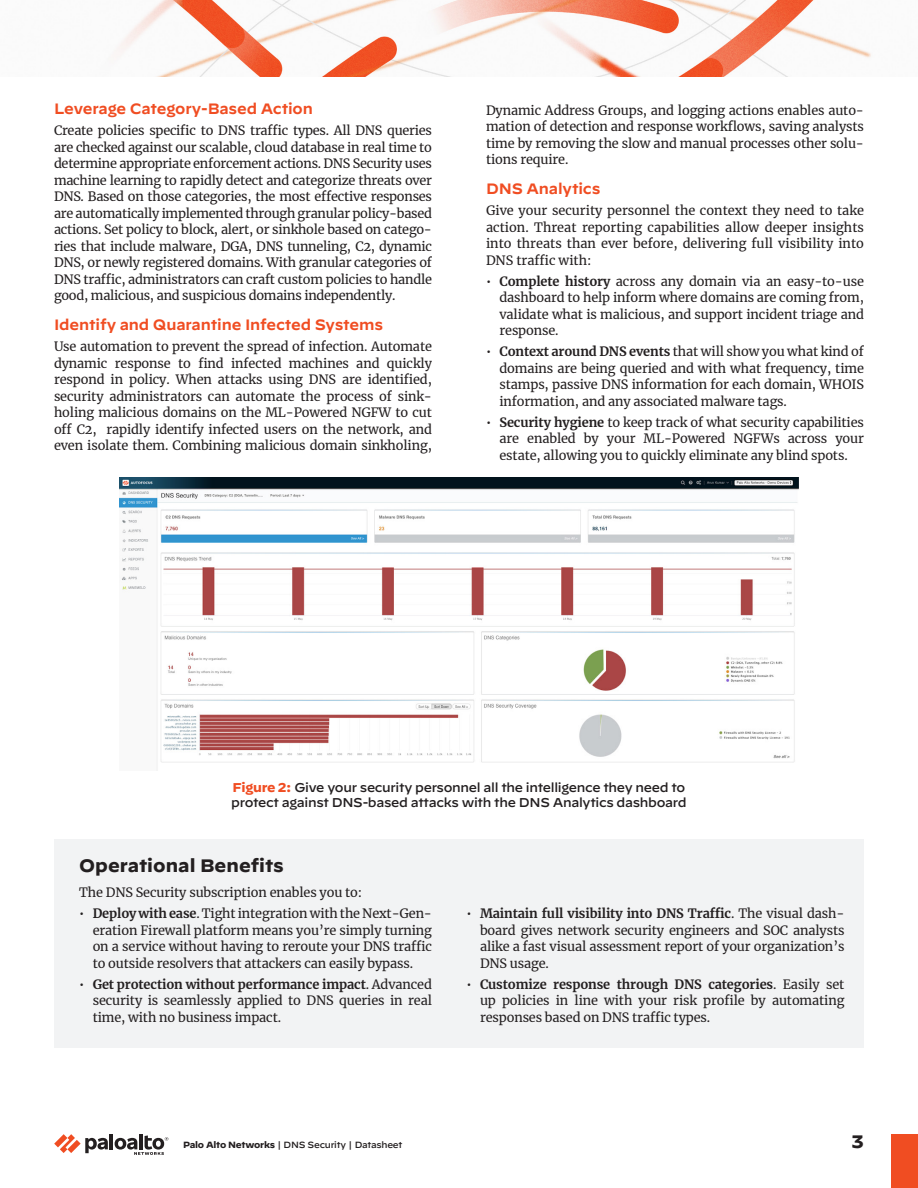
<style>
.page{position:relative;width:918px;height:1188px;background:#fff}
.page>*{position:absolute;margin:0;border:0;box-sizing:border-box;transform-origin:0 0}
.title-page-sidebar-h{font:700 18px "Decimal";color:#231f20}
.t1{font:600 15px "Decimal";letter-spacing:-.01em;color:#f04d22}
.body-text{font:12.75px/16.5px "Merriweather";letter-spacing:-.01em;color:#231f20;text-align:justify}
.bullet-list{font:12.75px/16.5px "Merriweather";letter-spacing:-.01em;color:#231f20;text-align:justify}
.figure-title{font:500 12.75px/15.3px "Decimal";letter-spacing:-.025em;color:#231f20}
.t2{font:500 9px "Decimal";letter-spacing:-.025em;color:#231f20}
.s1{font-weight:700}
.s2{font-weight:700;color:#f04d22}
</style>
<div class="page">
<img style="left:115px;top:0;width:756px;height:76px">
<hr style="left:110px;top:1134px;width:3px;height:15px;background:#231f20">
<svg style="left:54px;top:1134px;width:54px;height:19px"></svg>
<hr style="left:139px;top:1134px;width:4px;height:15px;background:#231f20">
<svg style="left:115px;top:1135px;width:53px;height:20px"></svg>
<div style="left:891px;top:1134px;width:27px;height:54px;background:#f04d22"></div>
<img style="left:120px;top:477px;width:678px;height:286px">
<div style="left:54px;top:840px;width:810px;height:208px;background:#f2f3f4"></div>
<p class="t1" style="left:54px;top:95px;width:260px">Leverage Category-Based Action</p>
<p class="body-text" style="left:54px;top:122px;width:380px">Create policies specific to DNS traffic types. All DNS queries are checked against our scalable, cloud database in real time to determine appropriate enforcement actions. DNS Security uses machine learning to rapidly detect and categorize threats over DNS. Based on those categories, the most effective responses are automatically implemented through granular policy-based actions. Set policy to block, alert, or sinkhole based on catego&shy;ries that include malware, DGA, DNS tunneling, C2, dynamic DNS, or newly registered domains. With granular categories of DNS traffic, administrators can craft custom policies to handle good, malicious, and suspicious domains independently.</p>
<p class="t1" style="left:54px;top:311px;width:331px">Identify and Quarantine Infected Systems</p>
<p class="body-text" style="left:54px;top:338px;width:380px">Use automation to prevent the spread of infection. Automate dynamic response to find infected machines and quickly respond in policy. When attacks using DNS are identified, security administrators can automate the process of sink&shy;holing malicious domains on the ML-Powered NGFW to cut off C2, rapidly identify infected users on the network, and even isolate them. Combining malicious domain sinkholing,</p>
<p class="body-text" style="left:486px;top:102px;width:380px">Dynamic Address Groups, and logging actions enables auto&shy;mation of detection and response workflows, saving analysts time by removing the slow and manual processes other solu&shy;tions require.</p>
<p class="t1" style="left:486px;top:175px;width:116px">DNS Analytics</p>
<p class="body-text" style="left:486px;top:202px;width:380px">Give your security personnel the context they need to take action. Threat reporting capabilities allow deeper insights into threats than ever before, delivering full visibility into DNS traffic with:</p>
<p class="bullet-list" style="left:500px;top:273px;width:366px;text-indent:-14px">• <span class="s1">Complete history</span> across any domain via an easy-to-use dashboard to help inform where domains are coming from, validate what is malicious, and support incident triage and response.</p>
<p class="bullet-list" style="left:500px;top:343px;width:366px;text-indent:-14px">• <span class="s1">Context around DNS events</span> that will show you what kind of domains are being queried and with what frequency, time stamps, passive DNS information for each domain, WHOIS information, and any associated malware tags.</p>
<p class="bullet-list" style="left:500px;top:414px;width:366px;text-indent:-14px">• <span class="s1">Security hygiene</span> to keep track of what security capabilities are enabled by your ML-Powered NGFWs across your estate, allowing you to quickly eliminate any blind spots.</p>
<p class="figure-title" style="left:231px;top:778px;width:457px"><span class="s2">Figure 2:</span> Give your security personnel all the intelligence they need to protect against DNS-based attacks with the DNS Analytics dashboard</p>
<p class="title-page-sidebar-h" style="left:79px;top:855px;width:206px">Operational Benefits</p>
<p class="body-text" style="left:79px;top:884px;width:285px">The DNS Security subscription enables you to:</p>
<p class="bullet-list" style="left:93px;top:905px;width:341px;text-indent:-14px">• <span class="s1">Deploy with ease</span>. Tight integration with the Next-Gen&shy;eration Firewall platform means you’re simply turning on a service without having to reroute your DNS traffic to outside resolvers that attackers can easily bypass.</p>
<p class="bullet-list" style="left:93px;top:976px;width:341px;text-indent:-14px">• <span class="s1">Get protection without performance impact</span>. Advanced security is seamlessly applied to DNS queries in real time, with no business impact.</p>
<p class="bullet-list" style="left:480px;top:905px;width:366px;text-indent:-14px">• <span class="s1">Maintain full visibility into DNS Traffic</span>. The visual dash&shy;board gives network security engineers and SOC analysts alike a fast visual assessment report of your organization’s DNS usage.</p>
<p class="bullet-list" style="left:480px;top:976px;width:366px;text-indent:-14px">• <span class="s1">Customize response through DNS categories</span>. Easily set up policies in line with your risk profile by automating responses based on DNS traffic types.</p>
<p class="t2" style="left:183px;top:1137px;width:221px"><span class="s1">Palo Alto Networks</span> | DNS Security | Datasheet</p>
<h1 class="title-page-sidebar-h" style="left:852px;top:1132px;width:14px">3</h1>
</div>
